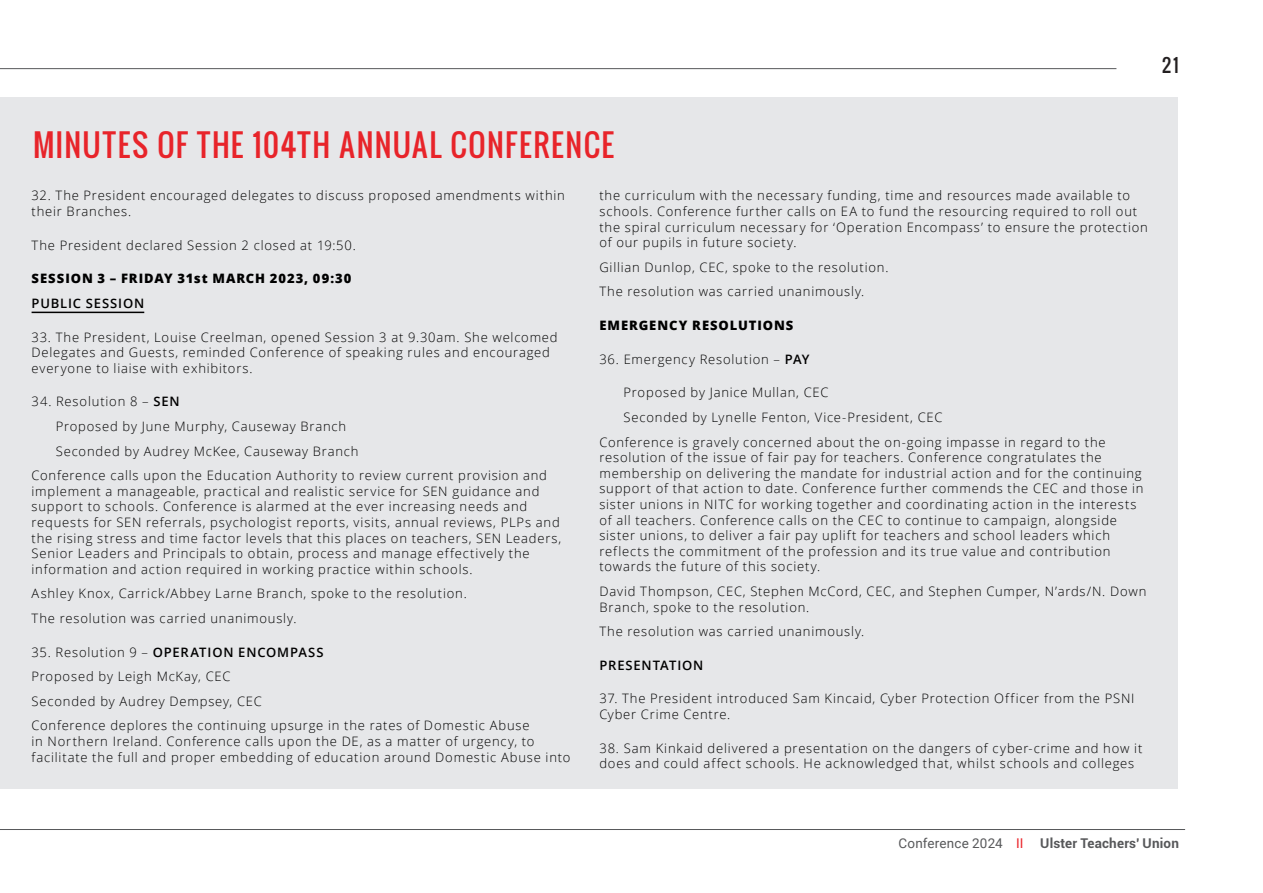
<style>
.page{position:relative;width:1263px;height:893px;background:#fff}
.page>*{position:absolute;margin:0;border:0;box-sizing:border-box;transform-origin:0 0}
.t1{font:30px "Oswald";letter-spacing:.05em;color:#e8242a}
.t2{font:18px "Oswald";color:#231f20}
.t3{font:700 13.5px "Roboto";letter-spacing:.015em;color:#57585a}
.t4{font:300 13.05px/15.6px "Open Sans";letter-spacing:.06em;color:#000}
.t5{font:800 13.05px "Open Sans";letter-spacing:.07em;color:#000}
.t6{font:600 13.05px "Open Sans";letter-spacing:.065em;color:#000}
.s1{font-weight:600}
.s2{font-weight:400}
.s3{font-weight:400;color:#ea2127}
</style>
<div class="page">
<div style="left:0;top:98px;width:1178px;height:691px;background:#e6e7e9"></div>
<hr style="left:32px;top:312px;width:112px;height:1px;background:#000">
<hr style="left:0;top:829px;width:1185px;height:1px;background:#57585a">
<hr style="left:0;top:68px;width:1116px;height:1px;background:#57585a">
<h2 class="t2" style="left:1162px;top:52px;width:18px">21</h2>
<h1 class="t1" style="left:33px;top:122px;width:582px">MINUTES OF THE 104TH ANNUAL CONFERENCE</h1>
<p class="t4" style="left:32px;top:188px;width:535px">32. The President encouraged delegates to discuss proposed amendments within their Branches.</p>
<p class="t4" style="left:32px;top:237px;width:326px">The President declared Session 2 closed at 19:50.</p>
<p class="t5" style="left:32px;top:269px;width:321px">SESSION 3 – FRIDAY 31st MARCH 2023, 09:30</p>
<p class="t6" style="left:32px;top:294px;width:114px">PUBLIC SESSION</p>
<p class="t4" style="left:32px;top:329px;width:528px">33. The President, Louise Creelman, opened Session 3 at 9.30am. She welcomed<br>Delegates and Guests, reminded Conference of speaking rules and encouraged everyone to liaise with exhibitors.</p>
<p class="t4" style="left:32px;top:393px;width:150px">34. Resolution 8 – <span class="s1">SEN</span></p>
<p class="t4" style="left:56px;top:418px;width:292px">Proposed by June Murphy, Causeway Branch</p>
<p class="t4" style="left:56px;top:443px;width:304px">Seconded by Audrey McKee, Causeway Branch</p>
<p class="t4" style="left:32px;top:467px;width:517px">Conference calls upon the Education Authority to review current provision and</p>
<p class="t4" style="left:32px;top:483px;width:531px">implement a manageable, practical and realistic service for SEN guidance and support to schools. Conference is alarmed at the ever increasing needs and requests for SEN referrals, psychologist reports, visits, annual reviews, PLPs and the rising stress and time factor levels that this places on teachers, SEN Leaders, Senior Leaders and Principals to obtain, process and manage effectively the information and action required in working practice within schools.</p>
<p class="t4" style="left:32px;top:581px;width:437px;line-height:24.6px">Ashley Knox, Carrick/Abbey Larne Branch, spoke to the resolution.<br>The resolution was carried unanimously.</p>
<p class="t4" style="left:32px;top:639px;width:500px;line-height:24.6px">35. Resolution 9 – <span class="s1">OPERATION ENCOMPASS<br></span>Proposed by Leigh McKay, CEC<br>Seconded by Audrey Dempsey, CEC<br>Conference deplores the continuing upsurge in the rates of Domestic Abuse</p>
<p class="t4" style="left:32px;top:733px;width:540px">in Northern Ireland. Conference calls upon the DE, as a matter of urgency, to facilitate the full and proper embedding of education around Domestic Abuse into</p>
<p class="t4" style="left:599px;top:188px;width:550px">the curriculum with the necessary funding, time and resources made available to schools. Conference further calls on EA to fund the resourcing required to roll out the spiral curriculum necessary for ‘Operation Encompass’ to ensure the protection of our pupils in future society.</p>
<p class="t4" style="left:599px;top:254px;width:291px;line-height:24.6px">Gillian Dunlop, CEC, spoke to the resolution.<br>The resolution was carried unanimously.</p>
<p class="t5" style="left:599px;top:315px;width:195px">EMERGENCY RESOLUTIONS</p>
<p class="t4" style="left:599px;top:351px;width:212px">36. Emergency Resolution – <span class="s1">PAY</span></p>
<p class="t4" style="left:624px;top:384px;width:206px">Proposed by Janice Mullan, CEC</p>
<p class="t4" style="left:624px;top:409px;width:320px">Seconded by Lynelle Fenton, Vice-President, CEC</p>
<p class="t4" style="left:599px;top:434px;width:508px">Conference is gravely concerned about the on-going impasse in regard to the</p>
<p class="t4" style="left:599px;top:449px;width:546px">resolution of the issue of fair pay for teachers. Conference congratulates the membership on delivering the mandate for industrial action and for the continuing support of that action to date. Conference further commends the CEC and those in sister unions in NITC for working together and coordinating action in the interests of all teachers. Conference calls on the CEC to continue to campaign, alongside sister unions, to deliver a fair pay uplift for teachers and school leaders which reflects the commitment of the profession and its true value and contribution towards the future of this society.</p>
<p class="t4" style="left:599px;top:583px;width:549px">David Thompson, CEC, Stephen McCord, CEC, and Stephen Cumper, N’ards/N. Down<br>Branch, spoke to the resolution.</p>
<p class="t4" style="left:599px;top:623px;width:266px">The resolution was carried unanimously.</p>
<p class="t6" style="left:599px;top:656px;width:105px">PRESENTATION</p>
<p class="t4" style="left:599px;top:690px;width:536px">37. The President introduced Sam Kincaid, Cyber Protection Officer from the PSNI<br>Cyber Crime Centre.</p>
<p class="t4" style="left:599px;top:740px;width:545px">38. Sam Kinkaid delivered a presentation on the dangers of cyber-crime and how it does and could affect schools. He acknowledged that, whilst schools and colleges</p>
<p class="t3" style="left:898px;top:834px;width:282px"><span class="s2">Conference 2024</span> <span class="s3">II</span> Ulster Teachers' Union</p>
</div>
